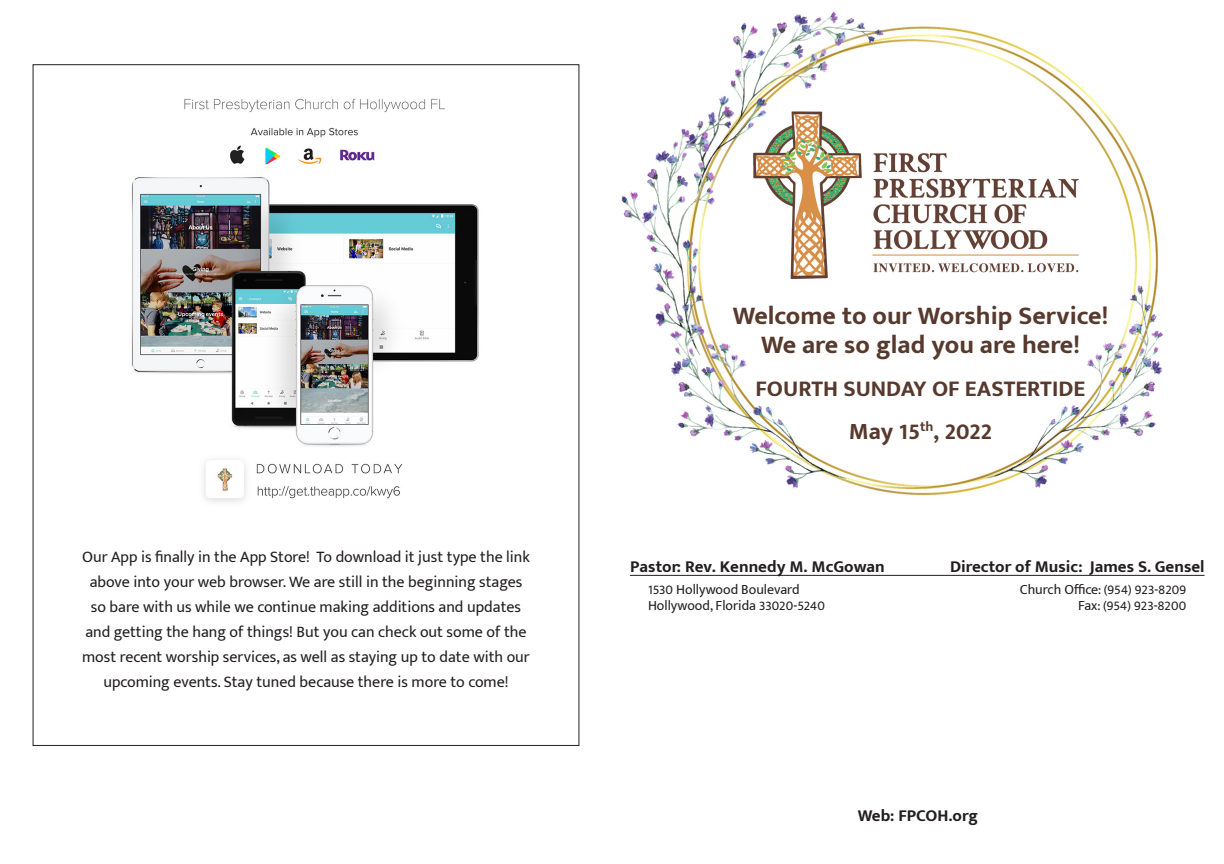
<style>
.page{position:relative;width:1224px;height:864px;background:#fff}
.page>*{position:absolute;margin:0;border:0;box-sizing:border-box;transform-origin:0 0}
.t1{font:700 26px "Mukta Mahee";color:#57392d}
.t2{font:700 24px "Mukta Mahee";color:#57392d}
.t3{font:700 23px "Mukta Mahee";color:#57392d}
.t4{font:700 17px "Mukta Mahee";color:#231f20}
.t5{font:16px/25px "Mukta Mahee";color:#231f20;text-align:center}
.t6{font:14px "Mukta Mahee";color:#231f20}
</style>
<div class="page">
<img style="left:621px;top:11px;width:584px;height:564px">
<hr style="left:630px;top:575px;width:575px;height:1px;background:#231f20">
<img style="left:131px;top:98px;width:348px;height:404px">
<p class="t5" style="left:82px;top:543px;width:449px">Our App is finally in the App Store! To download it just type the link above into your web browser. We are still in the beginning stages so bare with us while we continue making additions and updates and getting the hang of things! But you can check out some of the most recent worship services, as well as staying up to date with our upcoming events. Stay tuned because there is more to come!</p>
<p class="t1" style="left:733px;top:300px;width:377px">Welcome to our Worship Service!</p>
<p class="t1" style="left:761px;top:329px;width:320px">We are so glad you are here!</p>
<p class="t3" style="left:756px;top:375px;width:331px">FOURTH SUNDAY OF EASTERTIDE</p>
<p class="t2" style="left:849px;top:417px;width:145px">May 15<sup>th</sup>, 2022</p>
<p class="t4" style="left:630px;top:557px;width:256px">Pastor: Rev. Kennedy M. McGowan</p>
<p class="t4" style="left:950px;top:557px;width:256px">Director of Music: James S. Gensel</p>
<p class="t6" style="left:1020px;top:580px;width:168px">Church Office: (954) 923-8209</p>
<p class="t6" style="left:1078px;top:597px;width:110px">Fax: (954) 923-8200</p>
<p class="t6" style="left:648px;top:580px;width:153px">1530 Hollywood Boulevard</p>
<p class="t6" style="left:648px;top:597px;width:178px">Hollywood, Florida 33020-5240</p>
<p class="t4" style="left:858px;top:805px;width:122px">Web: FPCOH.org</p>
</div>
